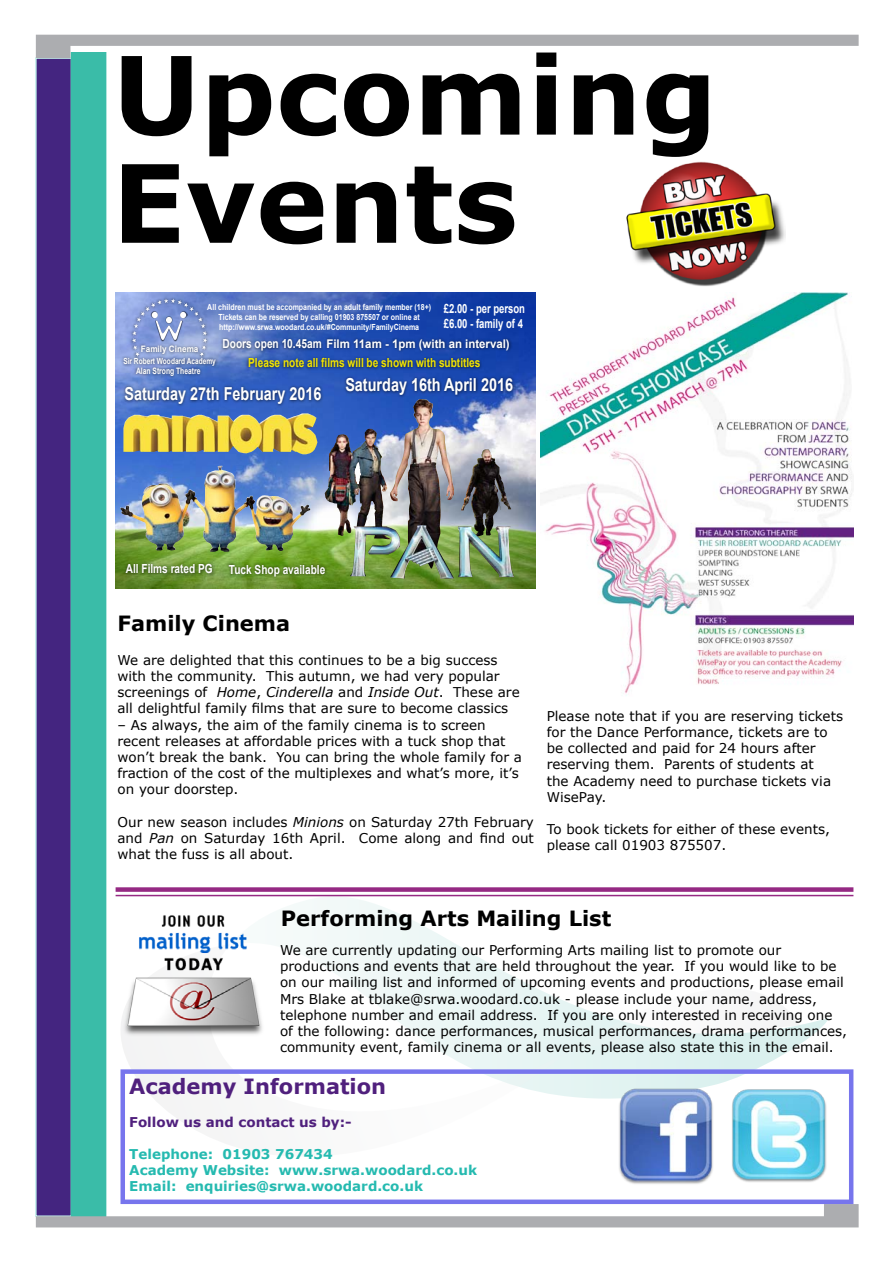
<style>
.page{position:relative;width:893px;height:1263px;background:#fff}
.page>*{position:absolute;margin:0;border:0;box-sizing:border-box;transform-origin:0 0}
.t1{font:700 108px "Verdana";color:#000}
.t2{font:700 21px "Verdana";color:#000}
.t3{font:700 21px "Verdana";color:#50207d}
.t4{font:700 17.85px "Arial";color:#fff;scale:.81 1}
.t5{font:13.5px/16.2px "Verdana";color:#000}
.t6{font:700 13.5px/16.2px "Verdana";color:#25bab0}
.t7{font:700 13.5px "Verdana";color:#50207d}
.t8{font:700 12.6px/15px "Arial";color:#fff;scale:.75 1}
.t9{font:700 12.45px "Arial";color:#f3e500;scale:.81 1}
.t10{font:700 12.45px "Arial";color:#fff;scale:.81 1}
.t11{font:700 12px "Arial";color:#fff;scale:.96 1}
.t12{font:700 8.85px "Arial";color:#fff;scale:.76 1}
.t13{font:700 8.85px "Arial";color:#fff;scale:.92 1}
.t14{font:700 8.4px/10.1px "Arial";color:#fff;text-align:center;scale:.84 1}
.t15{font:700 8.4px "Arial";color:#fff;scale:.78 1}
.s1{font-size:12.45px}
.s2{font-style:italic}
</style>
<div class="page">
<div style="left:36px;top:58px;width:35px;height:1158px;background:#442580"></div>
<div style="left:35px;top:57px;width:37px;height:1160px;border:2px solid #c4f1ec"></div>
<div style="left:71px;top:52px;width:35px;height:1170px;background:#3abca8"></div>
<svg style="left:36px;top:35px;width:823px;height:23px"></svg>
<svg style="left:36px;top:1204px;width:823px;height:23px"></svg>
<svg style="left:230px;top:896px;width:599px;height:203px"></svg>
<svg style="left:122px;top:944px;width:446px;height:188px"></svg>
<svg style="left:575px;top:988px;width:225px;height:60px"></svg>
<img style="left:626px;top:161px;width:160px;height:126px">
<div style="left:120px;top:1069px;width:733px;height:135px;border:4px solid #7775ed"></div>
<div style="left:116px;top:887px;width:737px;height:5px;background:#952983"></div>
<hr style="left:116px;top:895px;width:737px;height:1px;background:#952983">
<img style="left:616px;top:1087px;width:99px;height:97px">
<img style="left:730px;top:1087px;width:99px;height:95px">
<img style="left:541px;top:293px;width:312px;height:403px">
<img style="left:116px;top:293px;width:420px;height:295px">
<img style="left:120px;top:466px;width:190px;height:86px">
<img style="left:123px;top:413px;width:194px;height:41px">
<img style="left:461px;top:449px;width:50px;height:77px">
<img style="left:390px;top:402px;width:64px;height:123px">
<img style="left:325px;top:429px;width:66px;height:110px">
<img style="left:350px;top:526px;width:40px;height:50px">
<img style="left:390px;top:525px;width:64px;height:54px">
<img style="left:458px;top:526px;width:56px;height:51px">
<svg style="left:354px;top:462px;width:7px;height:22px"></svg>
<img style="left:128px;top:294px;width:84px;height:58px">
<svg style="left:132px;top:299px;width:75px;height:53px;background:#8a9ed4"></svg>
<img style="left:137px;top:340px;width:66px;height:12px">
<img style="left:119px;top:352px;width:101px;height:19px">
<img style="left:132px;top:362px;width:73px;height:18px">
<img style="left:218px;top:333px;width:108px;height:24px">
<img style="left:322px;top:334px;width:192px;height:23px">
<img style="left:122px;top:558px;width:95px;height:24px">
<img style="left:225px;top:559px;width:105px;height:23px">
<img style="left:120px;top:380px;width:210px;height:31px">
<img style="left:341px;top:372px;width:180px;height:30px">
<img style="left:244px;top:352px;width:241px;height:24px">
<img style="left:121px;top:910px;width:150px;height:129px">
<h1 class="t1" style="left:113px;top:19px;width:606px">Upcoming</h1>
<h1 class="t1" style="left:112px;top:127px;width:407px">Events</h1>
<p class="t14" style="left:207px;top:302px;width:268px">All children must be accompanied by an adult family member (18+)<br>Tickets can be reserved by calling 01903 875507 or online at http://www.srwa.woodard.co.uk/#Community/FamilyCinema</p>
<p class="t8" style="left:444px;top:301px;width:110px">£2.00 - per person £6.00 - family of 4</p>
<p class="t11" style="left:223px;top:336px;width:301px"><span class="s1">Doors open 10.45am</span> Film 11am - 1pm (with an interval)</p>
<p class="t13" style="left:141px;top:343px;width:64px">Family Cinema</p>
<p class="t15" style="left:123px;top:355px;width:120px">Sir Robert Woodard Academy</p>
<p class="t12" style="left:136px;top:365px;width:86px">Alan Strong Theatre</p>
<p class="t9" style="left:248px;top:355px;width:288px">Please note all films will be shown with subtitles</p>
<h3 class="t4" style="left:124px;top:382px;width:245px">Saturday 27th February 2016</h3>
<h3 class="t4" style="left:345px;top:373px;width:209px">Saturday 16th April 2016</h3>
<p class="t10" style="left:126px;top:560px;width:109px">All Films rated PG</p>
<p class="t10" style="left:229px;top:561px;width:120px">Tuck Shop available</p>
<h2 class="t2" style="left:117px;top:608px;width:174px">Family Cinema</h2>
<p class="t5" style="left:117px;top:652px;width:404px">We are delighted that this continues to be a big success with the community. This autumn, we had very popular screenings of <span class="s2">Home</span>, <span class="s2">Cinderella</span> and <span class="s2">Inside Out</span>. These are all delightful family films that are sure to become classics</p>
<p class="t5" style="left:117px;top:716px;width:406px">– As always, the aim of the family cinema is to screen recent releases at affordable prices with a tuck shop that won’t break the bank. You can bring the whole family for a fraction of the cost of the multiplexes and what’s more, it’s on your doorstep.</p>
<p class="t5" style="left:117px;top:814px;width:418px;text-align:justify">Our new season includes <span class="s2">Minions</span> on Saturday 27th February and <span class="s2">Pan</span> on Saturday 16th April. Come along and find out what the fuss is all about.</p>
<p class="t5" style="left:547px;top:707px;width:298px">Please note that if you are reserving tickets for the Dance Performance, tickets are to be collected and paid for 24 hours after reserving them. Parents of students at<br>the Academy need to purchase tickets via WisePay.</p>
<p class="t5" style="left:547px;top:821px;width:285px">To book tickets for either of these events, please call 01903 875507.</p>
<h2 class="t2" style="left:281px;top:903px;width:332px">Performing Arts Mailing List</h2>
<p class="t5" style="left:280px;top:942px;width:569px">We are currently updating our Performing Arts mailing list to promote our productions and events that are held throughout the year. If you would like to be on our mailing list and informed of upcoming events and productions, please email Mrs Blake at tblake@srwa.woodard.co.uk - please include your name, address, telephone number and email address. If you are only interested in receiving one of the following: dance performances, musical performances, drama performances, community event, family cinema or all events, please also state this in the email.</p>
<h2 class="t3" style="left:129px;top:1072px;width:258px">Academy Information</h2>
<p class="t7" style="left:129px;top:1112px;width:224px">Follow us and contact us by:-</p>
<p class="t6" style="left:129px;top:1146px;width:349px">Telephone: 01903 767434<br>Academy Website: www.srwa.woodard.co.uk<br>Email: enquiries@srwa.woodard.co.uk</p>
</div>
